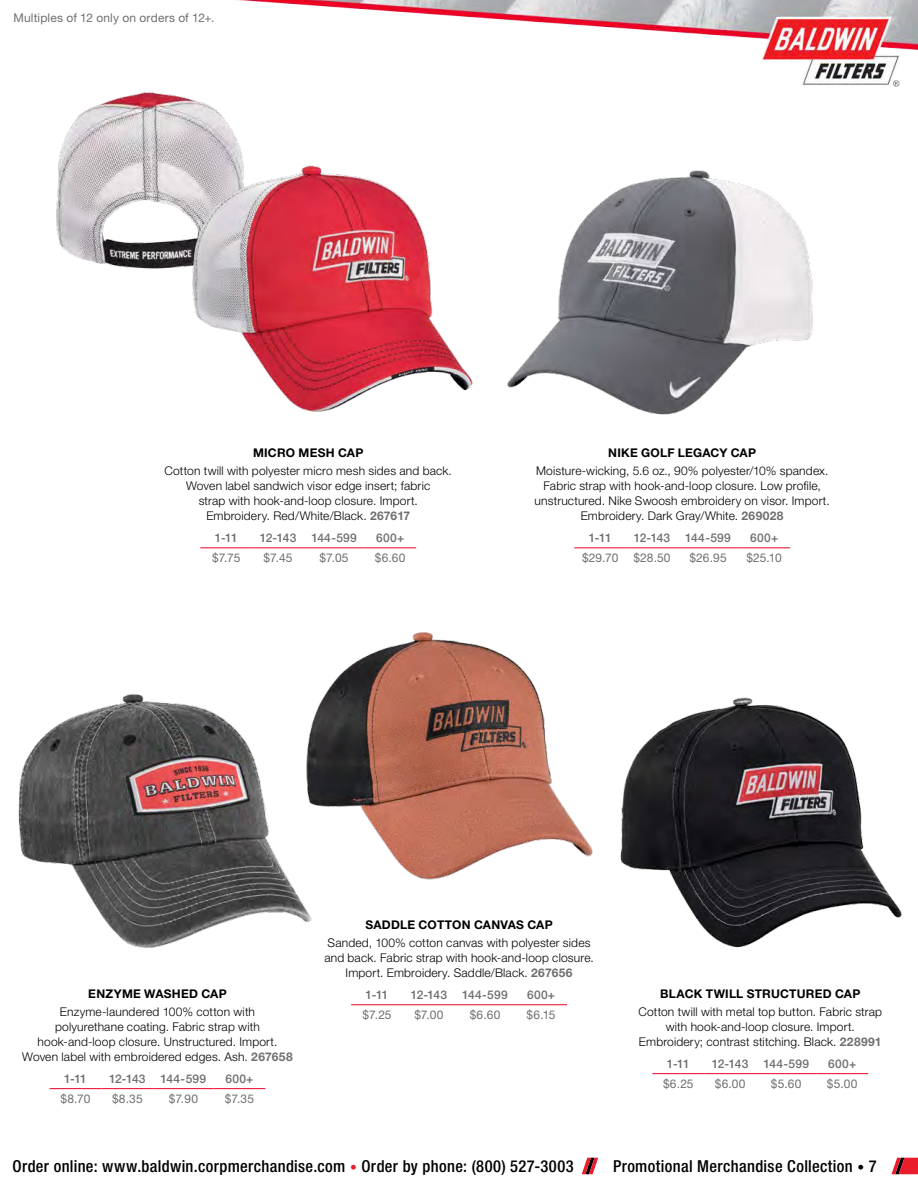
<style>
.page{position:relative;width:918px;height:1188px;background:#fff}
.page>*{position:absolute;margin:0;border:0;box-sizing:border-box;transform-origin:0 0}
.t1{font:500 condensed 16.5px "Helvetica Neue LT Std";letter-spacing:.02em;color:#000}
.t2{font:300 12px/15px "Helvetica Neue LT Std";letter-spacing:.015em;color:#000;text-align:center}
.t3{font:12px "Helvetica Neue LT Std";letter-spacing:.01em;color:#6e6f71}
.t4{font:500 12px "Helvetica Neue LT Std";letter-spacing:.015em;color:#6e6f71}
.t5{font:700 12px "Helvetica Neue LT Std";letter-spacing:.02em;color:#000}
.s1{font-weight:700;color:#6e6f71}
.s2{font-size:13.5px;color:#ea1d2c}
.s3{font-size:13.5px}
</style>
<div class="page">
<img style="left:49px;top:0;width:869px;height:1175px">
<svg style="left:582px;top:1158px;width:16px;height:16px"></svg>
<svg style="left:892px;top:1158px;width:26px;height:16px"></svg>
<img style="left:52px;top:87px;width:198px;height:199px">
<hr style="left:652px;top:1073px;width:52px;height:1px;background:#eb0029">
<hr style="left:704px;top:1073px;width:52px;height:1px;background:#eb0029">
<hr style="left:756px;top:1073px;width:60px;height:1px;background:#eb0029">
<hr style="left:816px;top:1073px;width:52px;height:1px;background:#eb0029">
<hr style="left:200px;top:547px;width:52px;height:1px;background:#eb0029">
<hr style="left:252px;top:547px;width:52px;height:1px;background:#eb0029">
<hr style="left:304px;top:547px;width:60px;height:1px;background:#eb0029">
<hr style="left:364px;top:547px;width:52px;height:1px;background:#eb0029">
<hr style="left:574px;top:547px;width:52px;height:1px;background:#eb0029">
<hr style="left:626px;top:547px;width:52px;height:1px;background:#eb0029">
<hr style="left:678px;top:547px;width:60px;height:1px;background:#eb0029">
<hr style="left:738px;top:547px;width:52px;height:1px;background:#eb0029">
<hr style="left:351px;top:1004px;width:52px;height:1px;background:#eb0029">
<hr style="left:403px;top:1004px;width:52px;height:1px;background:#eb0029">
<hr style="left:455px;top:1004px;width:60px;height:1px;background:#eb0029">
<hr style="left:515px;top:1004px;width:52px;height:1px;background:#eb0029">
<hr style="left:50px;top:1088px;width:51px;height:1px;background:#eb0029">
<hr style="left:101px;top:1088px;width:52px;height:1px;background:#eb0029">
<hr style="left:153px;top:1088px;width:61px;height:1px;background:#eb0029">
<hr style="left:214px;top:1088px;width:51px;height:1px;background:#eb0029">
<img style="left:182px;top:143px;width:302px;height:302px">
<img style="left:300px;top:612px;width:299px;height:299px">
<img style="left:18px;top:670px;width:300px;height:311px">
<img style="left:501px;top:144px;width:321px;height:322px">
<img style="left:614px;top:684px;width:292px;height:286px">
<p class="t3" style="left:14px;top:11px;width:203px">Multiples of 12 only on orders of 12+.</p>
<p class="t5" style="left:253px;top:446px;width:112px">MICRO MESH CAP</p>
<p class="t2" style="left:165px;top:463px;width:289px">Cotton twill with polyester micro mesh sides and back.<br>Woven label sandwich visor edge insert; fabric<br>strap with hook-and-loop closure. Import.<br>Embroidery. Red/White/Black. <span class="s1">267617</span></p>
<p class="t4" style="left:215px;top:530px;width:24px">1-11</p>
<p class="t4" style="left:260px;top:530px;width:38px">12-143</p>
<p class="t4" style="left:311px;top:530px;width:47px">144-599</p>
<p class="t4" style="left:376px;top:530px;width:30px">600+</p>
<p class="t3" style="left:212px;top:551px;width:30px">$7.75</p>
<p class="t3" style="left:264px;top:551px;width:30px">$7.45</p>
<p class="t3" style="left:320px;top:551px;width:31px">$7.05</p>
<p class="t3" style="left:375px;top:551px;width:32px">$6.60</p>
<p class="t5" style="left:608px;top:446px;width:149px">NIKE GOLF LEGACY CAP</p>
<p class="t2" style="left:535px;top:463px;width:297px">Moisture-wicking, 5.6 oz., 90% polyester/10% spandex.<br>Fabric strap with hook-and-loop closure. Low profile, unstructured. Nike Swoosh embroidery on visor. Import.<br>Embroidery. Dark Gray/White. <span class="s1">269028</span></p>
<p class="t4" style="left:589px;top:530px;width:24px">1-11</p>
<p class="t4" style="left:634px;top:530px;width:38px">12-143</p>
<p class="t4" style="left:685px;top:530px;width:47px">144-599</p>
<p class="t4" style="left:750px;top:530px;width:30px">600+</p>
<p class="t3" style="left:582px;top:551px;width:38px">$29.70</p>
<p class="t3" style="left:633px;top:551px;width:39px">$28.50</p>
<p class="t3" style="left:690px;top:551px;width:39px">$26.95</p>
<p class="t3" style="left:747px;top:551px;width:37px">$25.10</p>
<p class="t5" style="left:88px;top:986px;width:140px">ENZYME WASHED CAP</p>
<p class="t2" style="left:22px;top:1004px;width:272px">Enzyme-laundered 100% cotton with<br>polyurethane coating. Fabric strap with hook-and-loop closure. Unstructured. Import.<br>Woven label with embroidered edges. Ash. <span class="s1">267658</span></p>
<p class="t4" style="left:64px;top:1071px;width:24px">1-11</p>
<p class="t4" style="left:109px;top:1071px;width:38px">12-143</p>
<p class="t4" style="left:161px;top:1071px;width:47px">144-599</p>
<p class="t4" style="left:225px;top:1071px;width:30px">600+</p>
<p class="t3" style="left:61px;top:1092px;width:31px">$8.70</p>
<p class="t3" style="left:112px;top:1092px;width:32px">$8.35</p>
<p class="t3" style="left:169px;top:1092px;width:31px">$7.90</p>
<p class="t3" style="left:225px;top:1092px;width:31px">$7.35</p>
<p class="t5" style="left:365px;top:918px;width:189px">SADDLE COTTON CANVAS CAP</p>
<p class="t2" style="left:324px;top:935px;width:271px">Sanded, 100% cotton canvas with polyester sides and back. Fabric strap with hook-and-loop closure.<br>Import. Embroidery. Saddle/Black. <span class="s1">267656</span></p>
<p class="t4" style="left:366px;top:987px;width:24px">1-11</p>
<p class="t4" style="left:411px;top:987px;width:38px">12-143</p>
<p class="t4" style="left:462px;top:987px;width:47px">144-599</p>
<p class="t4" style="left:527px;top:987px;width:30px">600+</p>
<p class="t3" style="left:363px;top:1008px;width:30px">$7.25</p>
<p class="t3" style="left:414px;top:1008px;width:31px">$7.00</p>
<p class="t3" style="left:470px;top:1008px;width:32px">$6.60</p>
<p class="t3" style="left:527px;top:1008px;width:30px">$6.15</p>
<p class="t5" style="left:660px;top:986px;width:202px">BLACK TWILL STRUCTURED CAP</p>
<p class="t2" style="left:638px;top:1004px;width:245px">Cotton twill with metal top button. Fabric strap with hook-and-loop closure. Import.<br>Embroidery; contrast stitching. Black. <span class="s1">228991</span></p>
<p class="t4" style="left:667px;top:1056px;width:24px">1-11</p>
<p class="t4" style="left:712px;top:1056px;width:38px">12-143</p>
<p class="t4" style="left:763px;top:1056px;width:47px">144-599</p>
<p class="t4" style="left:828px;top:1056px;width:30px">600+</p>
<p class="t3" style="left:663px;top:1077px;width:32px">$6.25</p>
<p class="t3" style="left:715px;top:1077px;width:32px">$6.00</p>
<p class="t3" style="left:771px;top:1077px;width:32px">$5.60</p>
<p class="t3" style="left:827px;top:1077px;width:32px">$5.00</p>
<h1 class="t1" style="left:12px;top:1156px;width:563px">Order online: www.baldwin.corpmerchandise.com <span class="s2">•</span> Order by phone: (800) 527-3003</h1>
<h1 class="t1" style="left:613px;top:1156px;width:265px">Promotional Merchandise Collection <span class="s3">•</span> 7</h1>
</div>
